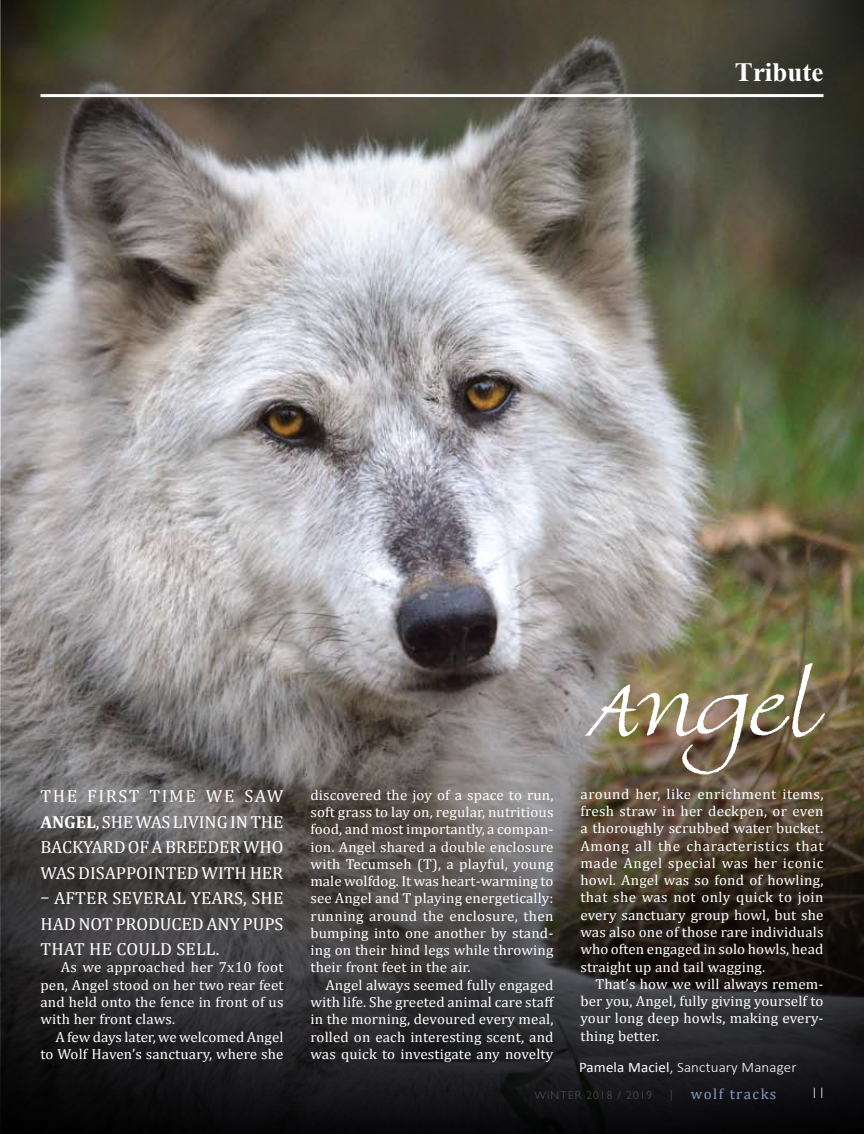
<style>
.page{position:relative;width:864px;height:1134px;background:#fff}
.page>*{position:absolute;margin:0;border:0;box-sizing:border-box;transform-origin:0 0}
.t1{font:72.75px "Fine Hand";letter-spacing:-.035em;color:#fff}
.t2{font:700 27px "David";color:#fff}
.t3{font:17.4px "Cambria";letter-spacing:.01em;color:#fff}
.t4{font:700 17.4px "Cambria";color:#fff}
.t5{font:15px "Cambria";letter-spacing:.1em;color:#839cca}
.t6{font:300 15px "Gill Sans Std";color:#fff}
.t7{font:14.55px/17.2px "Cambria";letter-spacing:.01em;color:#fff;text-align:justify}
.t8{font:300 14.55px "Calibri";letter-spacing:.01em;color:#fff}
.t9{font:300 11.25px "Gill Sans Std";letter-spacing:.1em;color:#58595b}
.s1{font-weight:400}
.s2{font-family:"Gill Sans Std";font-weight:300;font-size:11.25px;color:#58595b}
</style>
<div class="page">
<img style="left:1px;top:0;width:863px;height:648px">
<svg style="left:0;top:648px;width:864px;height:486px;background:#4a4542"></svg>
<hr style="left:40px;top:94px;width:784px;height:3px;background:#fff">
<h2 class="t2" style="left:735px;top:61px;width:90px">Tribute</h2>
<p class="t3" style="left:41px;top:786px;width:25px">The</p>
<p class="t3" style="left:87px;top:786px;width:12px">first</p>
<p class="t3" style="left:149px;top:786px;width:13px">time</p>
<p class="t3" style="left:206px;top:786px;width:15px">we</p>
<p class="t3" style="left:244px;top:786px;width:14px">saw</p>
<p class="t4" style="left:41px;top:810px;width:73px">ANGEL<span class="s1">, she</span></p>
<p class="t3" style="left:136px;top:812px;width:13px">was</p>
<p class="t3" style="left:173px;top:812px;width:37px">living</p>
<p class="t3" style="left:230px;top:812px;width:32px">in the</p>
<p class="t3" style="left:41px;top:837px;width:12px">backyard</p>
<p class="t3" style="left:128px;top:837px;width:49px">ofabreeder</p>
<p class="t3" style="left:243px;top:837px;width:15px">who</p>
<p class="t3" style="left:41px;top:863px;width:13px">was</p>
<p class="t3" style="left:78px;top:863px;width:11px">disappointed</p>
<p class="t3" style="left:202px;top:863px;width:13px">with</p>
<p class="t3" style="left:250px;top:863px;width:12px">her</p>
<p class="t3" style="left:40px;top:888px;width:25px">– afte</p>
<p class="t3" style="left:97px;top:888px;width:166px">r several years, she</p>
<p class="t3" style="left:40px;top:914px;width:13px">had</p>
<p class="t3" style="left:78px;top:914px;width:12px">not</p>
<p class="t3" style="left:115px;top:914px;width:12px">produced</p>
<p class="t3" style="left:206px;top:914px;width:13px">any</p>
<p class="t3" style="left:243px;top:914px;width:11px">pups</p>
<p class="t3" style="left:41px;top:939px;width:12px">that</p>
<p class="t3" style="left:89px;top:939px;width:39px">he could</p>
<p class="t3" style="left:176px;top:939px;width:11px">sell</p>
<p class="t3" style="left:216px;top:939px;width:5px">.</p>
<p class="t7" style="left:41px;top:959px;width:245px;text-indent:20px">As we approached her 7x10 foot pen, Angel stood on her two rear feet and held onto the fence in front of us with her front claws.</p>
<p class="t7" style="left:41px;top:1028px;width:245px;text-align:right">A few days later, we welcomed Angel to Wolf Haven’s sanctuary, where she</p>
<p class="t7" style="left:310px;top:786px;width:245px">discovered the joy of a space to run, soft grass to lay on, regular, nutritious food, and most importantly, a compan&shy;ion. Angel shared a double enclosure with Tecumseh (T), a playful, young male wolfdog. It was heart-warming to see Angel and T playing energetically: running around the enclosure, then bumping into one another by stand&shy;ing on their hind legs while throwing their front feet in the air.</p>
<p class="t7" style="left:310px;top:976px;width:245px;text-indent:15px">Angel always seemed fully engaged with life. She greeted animal care staff in the morning, devoured every meal, rolled on each interesting scent, and was quick to investigate any novelty</p>
<h1 class="t1" style="left:592px;top:667px;width:232px">Angel</h1>
<p class="t7" style="left:580px;top:785px;width:245px">around her, like enrichment items, fresh straw in her deckpen, or even a thoroughly scrubbed water bucket.<br>Among all the characteristics that made Angel special was her iconic howl. Angel was so fond of howling, that she was not only quick to join every sanctuary group howl, but she was also one of those rare individuals who often engaged in solo howls, head straight up and tail wagging.</p>
<p class="t7" style="left:580px;top:975px;width:244px;text-indent:15px">That’s how we will always remem&shy;ber you, Angel, fully giving yourself to your long deep howls, making every&shy;thing better.</p>
<p class="t8" style="left:579px;top:1058px;width:219px"><span class="s1">Pamela Maciel</span>, Sanctuary Manager</p>
<p class="t9" style="left:544px;top:1089px;width:119px">WINTER 2018 / 2019</p>
<p class="t5" style="left:680px;top:1085px;width:108px"><span class="s2">|</span> wolf tracks</p>
<p class="t6" style="left:811px;top:1085px;width:16px">11</p>
<p class="t9" style="left:534px;top:1089px;width:119px">WINTER 2018 / 2019</p>
<p class="t5" style="left:670px;top:1085px;width:108px"><span class="s2">|</span> wolf tracks</p>
</div>
